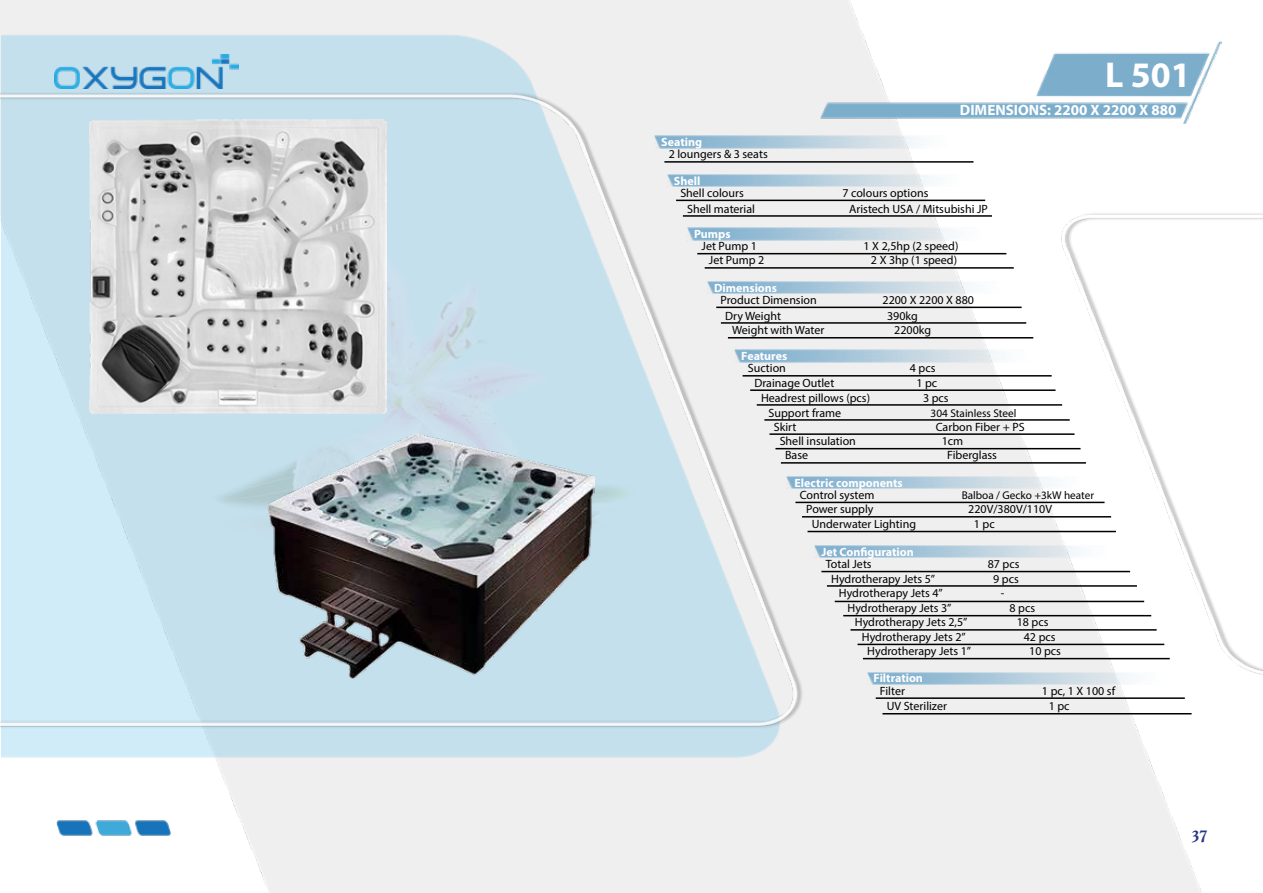
<style>
.page{position:relative;width:1263px;height:893px;background:#fff}
.page>*{position:absolute;margin:0;border:0;box-sizing:border-box;transform-origin:0 0}
.t1{font:700 36px "Myriad Pro";color:#fff}
.t2{font:700 18px "Athelas";color:#283583}
.t3{font:700 15px "Myriad Pro";color:#fff}
.t4{font:12px "Myriad Pro";color:#000}
.t5{font:700 12px "Myriad Pro";color:#fff}
.t6{font:11.25px "Myriad Pro";color:#000}
</style>
<div class="page">
<img style="left:809px;top:0;width:393px;height:893px">
<img style="left:0;top:0;width:809px;height:893px">
<img style="left:54px;top:817px;width:119px;height:22px">
<img style="left:821px;top:41px;width:401px;height:83px">
<img style="left:54px;top:54px;width:184px;height:34px">
<img style="left:655px;top:136px;width:309px;height:12px">
<hr style="left:664px;top:161px;width:309px;height:2px;background:#000">
<img style="left:668px;top:174px;width:309px;height:13px">
<hr style="left:676px;top:200px;width:309px;height:1px;background:#000">
<hr style="left:683px;top:215px;width:309px;height:2px;background:#000">
<img style="left:688px;top:228px;width:309px;height:12px">
<hr style="left:697px;top:253px;width:309px;height:1px;background:#000">
<img style="left:708px;top:281px;width:309px;height:13px">
<hr style="left:716px;top:307px;width:305px;height:1px;background:#000">
<hr style="left:721px;top:322px;width:305px;height:2px;background:#000">
<hr style="left:728px;top:337px;width:305px;height:1px;background:#000">
<img style="left:734px;top:350px;width:309px;height:12px">
<hr style="left:742px;top:375px;width:310px;height:2px;background:#000">
<hr style="left:750px;top:389px;width:305px;height:2px;background:#000">
<hr style="left:757px;top:404px;width:305px;height:2px;background:#000">
<hr style="left:764px;top:419px;width:306px;height:2px;background:#000">
<hr style="left:769px;top:433px;width:305px;height:2px;background:#000">
<hr style="left:775px;top:448px;width:305px;height:1px;background:#000">
<hr style="left:781px;top:462px;width:305px;height:2px;background:#000">
<img style="left:787px;top:476px;width:272px;height:13px">
<hr style="left:795px;top:502px;width:309px;height:1px;background:#000">
<hr style="left:802px;top:516px;width:309px;height:2px;background:#000">
<hr style="left:807px;top:531px;width:309px;height:1px;background:#000">
<img style="left:814px;top:545px;width:245px;height:13px">
<hr style="left:821px;top:571px;width:309px;height:1px;background:#000">
<hr style="left:827px;top:585px;width:310px;height:2px;background:#000">
<hr style="left:835px;top:601px;width:309px;height:1px;background:#000">
<hr style="left:843px;top:615px;width:308px;height:1px;background:#000">
<hr style="left:850px;top:629px;width:307px;height:2px;background:#000">
<hr style="left:857px;top:644px;width:307px;height:1px;background:#000">
<hr style="left:863px;top:658px;width:307px;height:1px;background:#000">
<img style="left:146px;top:230px;width:538px;height:358px">
<img style="left:90px;top:119px;width:297px;height:294px">
<img style="left:268px;top:433px;width:327px;height:245px">
<img style="left:867px;top:672px;width:192px;height:12px">
<hr style="left:876px;top:697px;width:309px;height:2px;background:#000">
<hr style="left:882px;top:713px;width:309px;height:1px;background:#000">
<img style="left:1059px;top:204px;width:204px;height:484px">
<hr style="left:705px;top:267px;width:309px;height:2px;background:#000">
<h1 class="t1" style="left:1105px;top:51px;width:87px">L 501</h1>
<p class="t3" style="left:960px;top:100px;width:218px">DIMENSIONS: 2200 X 2200 X 880</p>
<p class="t5" style="left:661px;top:134px;width:42px">Seating</p>
<p class="t4" style="left:669px;top:147px;width:101px">2 loungers &amp; 3 seats</p>
<p class="t5" style="left:674px;top:173px;width:28px">Shell</p>
<p class="t4" style="left:680px;top:186px;width:65px">Shell colours</p>
<p class="t4" style="left:842px;top:186px;width:88px">7 colours options</p>
<p class="t4" style="left:687px;top:201px;width:69px">Shell material</p>
<p class="t4" style="left:849px;top:201px;width:140px">Aristech USA / Mitsubishi JP</p>
<p class="t5" style="left:694px;top:226px;width:38px">Pumps</p>
<p class="t4" style="left:701px;top:239px;width:57px">Jet Pump 1</p>
<p class="t4" style="left:863px;top:239px;width:96px">1 X 2,5hp (2 speed)</p>
<p class="t5" style="left:714px;top:280px;width:65px">Dimensions</p>
<p class="t4" style="left:720px;top:292px;width:98px">Product Dimension</p>
<p class="t4" style="left:882px;top:292px;width:93px">2200 X 2200 X 880</p>
<p class="t4" style="left:725px;top:308px;width:57px">Dry Weight</p>
<p class="t4" style="left:887px;top:308px;width:32px">390kg</p>
<p class="t4" style="left:732px;top:323px;width:94px">Weight with Water</p>
<p class="t4" style="left:894px;top:323px;width:38px">2200kg</p>
<p class="t5" style="left:741px;top:348px;width:47px">Features</p>
<p class="t4" style="left:748px;top:361px;width:40px">Suction</p>
<p class="t4" style="left:910px;top:361px;width:27px">4 pcs</p>
<p class="t4" style="left:754px;top:375px;width:81px">Drainage Outlet</p>
<p class="t4" style="left:916px;top:375px;width:22px">1 pc</p>
<p class="t4" style="left:761px;top:390px;width:111px">Headrest pillows (pcs)</p>
<p class="t4" style="left:923px;top:390px;width:27px">3 pcs</p>
<p class="t4" style="left:769px;top:405px;width:74px">Support frame</p>
<p class="t6" style="left:931px;top:406px;width:87px">304 Stainless Steel</p>
<p class="t4" style="left:774px;top:419px;width:24px">Skirt</p>
<p class="t4" style="left:936px;top:419px;width:90px">Carbon Fiber + PS</p>
<p class="t4" style="left:780px;top:434px;width:78px">Shell insulation</p>
<p class="t4" style="left:942px;top:434px;width:23px">1cm</p>
<p class="t4" style="left:785px;top:448px;width:25px">Base</p>
<p class="t4" style="left:947px;top:448px;width:51px">Fiberglass</p>
<p class="t5" style="left:794px;top:475px;width:110px">Electric components</p>
<p class="t4" style="left:800px;top:488px;width:76px">Control system</p>
<p class="t6" style="left:962px;top:488px;width:134px">Balboa / Gecko +3kW heater</p>
<p class="t4" style="left:806px;top:502px;width:69px">Power supply</p>
<p class="t4" style="left:968px;top:502px;width:85px">220V/380V/110V</p>
<p class="t4" style="left:812px;top:517px;width:106px">Underwater Lighting</p>
<p class="t4" style="left:974px;top:517px;width:22px">1 pc</p>
<p class="t5" style="left:821px;top:544px;width:94px">Jet Configuration</p>
<p class="t4" style="left:826px;top:557px;width:48px">Total Jets</p>
<p class="t4" style="left:988px;top:557px;width:33px">87 pcs</p>
<p class="t4" style="left:831px;top:571px;width:105px">Hydrotherapy Jets 5”</p>
<p class="t4" style="left:993px;top:571px;width:27px">9 pcs</p>
<p class="t4" style="left:839px;top:586px;width:105px">Hydrotherapy Jets 4”</p>
<p class="t4" style="left:1001px;top:586px;width:5px">-</p>
<p class="t4" style="left:847px;top:601px;width:105px">Hydrotherapy Jets 3”</p>
<p class="t4" style="left:1009px;top:601px;width:27px">8 pcs</p>
<p class="t4" style="left:855px;top:615px;width:114px">Hydrotherapy Jets 2,5”</p>
<p class="t4" style="left:1017px;top:615px;width:33px">18 pcs</p>
<p class="t4" style="left:862px;top:630px;width:105px">Hydrotherapy Jets 2”</p>
<p class="t4" style="left:1024px;top:630px;width:33px">42 pcs</p>
<p class="t4" style="left:867px;top:644px;width:105px">Hydrotherapy Jets 1”</p>
<p class="t4" style="left:1029px;top:644px;width:33px">10 pcs</p>
<p class="t4" style="left:709px;top:253px;width:57px">Jet Pump 2</p>
<p class="t4" style="left:871px;top:253px;width:88px">2 X 3hp (1 speed)</p>
<p class="t5" style="left:873px;top:670px;width:51px">Filtration</p>
<p class="t4" style="left:880px;top:683px;width:27px">Filter</p>
<p class="t4" style="left:1042px;top:683px;width:75px">1 pc, 1 X 100 sf</p>
<p class="t4" style="left:887px;top:699px;width:62px">UV Sterilizer</p>
<p class="t4" style="left:1049px;top:699px;width:22px">1 pc</p>
<h2 class="t2" style="left:1192px;top:818px;width:17px">37</h2>
</div>
